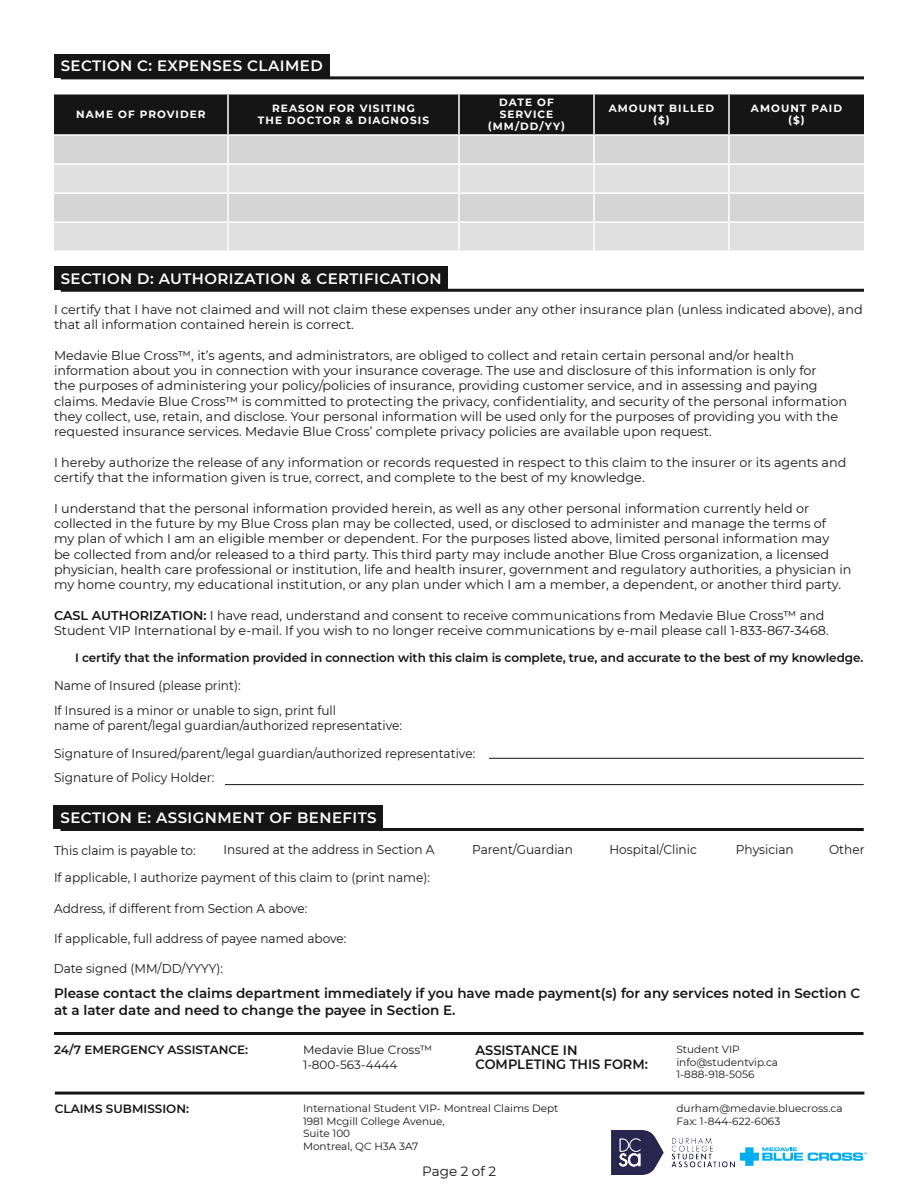
<style>
.page{position:relative;width:918px;height:1188px;background:#fff}
.page>*{position:absolute;margin:0;border:0;box-sizing:border-box;transform-origin:0 0}
.t1{font:600 15px "Montserrat";letter-spacing:.03em;color:#fff}
.t2{font:600 13.5px/16.2px "Montserrat";color:#151515}
.t3{font:600 13.5px/13.5px "Montserrat";color:#151515;scale:.96 1}
.t4{font:13.5px "Montserrat";color:#151515}
.t5{font:12.75px/15.3px "Montserrat";color:#151515}
.t6{font:12.75px/25.5px "Montserrat";color:#151515;scale:.95 1}
.t7{font:600 12px "Montserrat";letter-spacing:-.005em;color:#151515}
.t8{font:12px/14.4px "Montserrat";color:#151515}
.t9{font:10.5px/12.6px "Montserrat";color:#151515}
.t10{font:700 10.5px/12px "Montserrat";letter-spacing:.1em;color:#fff;text-align:center}
.s1{font-weight:600}
</style>
<div class="page">
<div style="left:54px;top:54px;width:275px;height:24px;background:#151515"></div>
<hr style="left:61px;top:76px;width:803px;height:3px;background:#151515">
<div style="left:54px;top:94px;width:810px;height:40px;background:#151515"></div>
<div style="left:54px;top:136px;width:810px;height:27px;background:#d6d5d5"></div>
<svg style="left:54px;top:165px;width:810px;height:85px;background:#dddcdc"></svg>
<hr style="left:227px;top:136px;width:2px;height:27px;background:#fff">
<hr style="left:458px;top:136px;width:2px;height:27px;background:#fff">
<hr style="left:593px;top:136px;width:2px;height:27px;background:#fff">
<hr style="left:728px;top:136px;width:2px;height:27px;background:#fff">
<hr style="left:227px;top:165px;width:2px;height:27px;background:#fff">
<hr style="left:458px;top:165px;width:2px;height:27px;background:#fff">
<hr style="left:593px;top:165px;width:2px;height:27px;background:#fff">
<hr style="left:728px;top:165px;width:2px;height:27px;background:#fff">
<hr style="left:54px;top:192px;width:174px;height:2px;background:#fff">
<hr style="left:228px;top:192px;width:231px;height:2px;background:#fff">
<hr style="left:227px;top:194px;width:2px;height:27px;background:#fff">
<hr style="left:459px;top:192px;width:135px;height:2px;background:#fff">
<hr style="left:458px;top:194px;width:2px;height:27px;background:#fff">
<hr style="left:594px;top:192px;width:135px;height:2px;background:#fff">
<hr style="left:593px;top:194px;width:2px;height:27px;background:#fff">
<hr style="left:729px;top:192px;width:135px;height:2px;background:#fff">
<hr style="left:728px;top:194px;width:2px;height:27px;background:#fff">
<hr style="left:54px;top:221px;width:174px;height:2px;background:#fff">
<hr style="left:228px;top:221px;width:231px;height:2px;background:#fff">
<hr style="left:227px;top:223px;width:2px;height:27px;background:#fff">
<hr style="left:459px;top:221px;width:135px;height:2px;background:#fff">
<hr style="left:458px;top:223px;width:2px;height:27px;background:#fff">
<hr style="left:594px;top:221px;width:135px;height:2px;background:#fff">
<hr style="left:593px;top:223px;width:2px;height:27px;background:#fff">
<hr style="left:729px;top:221px;width:135px;height:2px;background:#fff">
<hr style="left:728px;top:223px;width:2px;height:27px;background:#fff">
<hr style="left:227px;top:94px;width:2px;height:40px;background:#fff">
<hr style="left:458px;top:94px;width:2px;height:40px;background:#fff">
<hr style="left:593px;top:94px;width:2px;height:40px;background:#fff">
<hr style="left:728px;top:94px;width:2px;height:40px;background:#fff">
<div style="left:54px;top:266px;width:394px;height:24px;background:#151515"></div>
<hr style="left:61px;top:289px;width:803px;height:3px;background:#151515">
<hr style="left:489px;top:758px;width:375px;height:1px;background:#151515">
<hr style="left:225px;top:784px;width:639px;height:1px;background:#151515">
<div style="left:54px;top:806px;width:329px;height:23px;background:#151515"></div>
<hr style="left:60px;top:828px;width:804px;height:3px;background:#151515">
<hr style="left:54px;top:1032px;width:810px;height:3px;background:#151515">
<hr style="left:55px;top:1092px;width:809px;height:3px;background:#151515">
<svg style="left:740px;top:1147px;width:127px;height:19px"></svg>
<img style="left:612px;top:1131px;width:122px;height:44px">
<p class="t1" style="left:61px;top:55px;width:263px">SECTION C: EXPENSES CLAIMED</p>
<p class="t10" style="left:76px;top:108px;width:131px">NAME OF PROVIDER</p>
<p class="t10" style="left:258px;top:102px;width:173px">REASON FOR VISITING<br>THE DOCTOR &amp; DIAGNOSIS</p>
<p class="t10" style="left:488px;top:96px;width:79px">DATE OF<br>SERVICE (MM/DD/YY)</p>
<p class="t10" style="left:609px;top:102px;width:107px">AMOUNT BILLED ($)</p>
<p class="t10" style="left:751px;top:102px;width:93px">AMOUNT PAID ($)</p>
<p class="t1" style="left:61px;top:268px;width:382px">SECTION D: AUTHORIZATION &amp; CERTIFICATION</p>
<p class="t5" style="left:54px;top:301px;width:810px">I certify that I have not claimed and will not claim these expenses under any other insurance plan (unless indicated above), and that all information contained herein is correct.</p>
<p class="t5" style="left:54px;top:347px;width:795px">Medavie Blue Cross™, it’s agents, and administrators, are obliged to collect and retain certain personal and/or health information about you in connection with your insurance coverage. The use and disclosure of this information is only for<br>the purposes of administering your policy/policies of insurance, providing customer service, and in assessing and paying claims. Medavie Blue Cross™ is committed to protecting the privacy, confidentiality, and security of the personal information they collect, use, retain, and disclose. Your personal information will be used only for the purposes of providing you with the requested insurance services. Medavie Blue Cross’ complete privacy policies are available upon request.</p>
<p class="t5" style="left:54px;top:454px;width:794px">I hereby authorize the release of any information or records requested in respect to this claim to the insurer or its agents and certify that the information given is true, correct, and complete to the best of my knowledge.</p>
<p class="t5" style="left:54px;top:500px;width:799px">I understand that the personal information provided herein, as well as any other personal information currently held or collected in the future by my Blue Cross plan may be collected, used, or disclosed to administer and manage the terms of<br>my plan of which I am an eligible member or dependent. For the purposes listed above, limited personal information may<br>be collected from and/or released to a third party. This third party may include another Blue Cross organization, a licensed physician, health care professional or institution, life and health insurer, government and regulatory authorities, a physician in my home country, my educational institution, or any plan under which I am a member, a dependent, or another third party.</p>
<p class="t5" style="left:54px;top:607px;width:776px"><span class="s1">CASL AUTHORIZATION:</span> I have read, understand and consent to receive communications from Medavie Blue Cross™ and<br>Student VIP International by e-mail. If you wish to no longer receive communications by e-mail please call 1-833-867-3468.</p>
<p class="t7" style="left:75px;top:649px;width:790px">I certify that the information provided in connection with this claim is complete, true, and accurate to the best of my knowledge.</p>
<p class="t6" style="left:54px;top:672px;width:299px">Name of Insured (please print):<br>If Insured is a minor or unable to sign, print full</p>
<p class="t6" style="left:54px;top:712px;width:445px;line-height:27.3px">name of parent/legal guardian/authorized representative:<br>Signature of Insured/parent/legal guardian/authorized representative:</p>
<p class="t6" style="left:54px;top:764px;width:170px">Signature of Policy Holder:</p>
<p class="t1" style="left:60px;top:807px;width:318px">SECTION E: ASSIGNMENT OF BENEFITS</p>
<p class="t6" style="left:54px;top:837px;width:151px">This claim is payable to:</p>
<p class="t6" style="left:224px;top:836px;width:224px">Insured at the address in Section A</p>
<p class="t6" style="left:472px;top:836px;width:108px">Parent/Guardian</p>
<p class="t6" style="left:609px;top:836px;width:94px">Hospital/Clinic</p>
<p class="t6" style="left:736px;top:836px;width:62px">Physician</p>
<p class="t6" style="left:829px;top:836px;width:39px">Other</p>
<p class="t6" style="left:54px;top:865px;width:397px">If applicable, I authorize payment of this claim to (print name):</p>
<p class="t6" style="left:54px;top:895px;width:268px">Address, if different from Section A above:</p>
<p class="t6" style="left:54px;top:925px;width:309px">If applicable, full address of payee named above:</p>
<p class="t6" style="left:54px;top:956px;width:180px">Date signed (MM/DD/YYYY):</p>
<p class="t2" style="left:54px;top:985px;width:808px">Please contact the claims department immediately if you have made payment(s) for any services noted in Section C at a later date and need to change the payee in Section E.</p>
<p class="t7" style="left:54px;top:1041px;width:196px">24/7 EMERGENCY ASSISTANCE:</p>
<p class="t8" style="left:303px;top:1042px;width:131px">Medavie Blue Cross™<br>1-800-563-4444</p>
<p class="t9" style="left:303px;top:1102px;width:257px">International Student VIP- Montreal Claims Dept<br>1981 Mcgill College Avenue,<br>Suite 100<br>Montreal, QC H3A 3A7</p>
<p class="t9" style="left:676px;top:1102px;width:168px">durham@medavie.bluecross.ca<br>Fax: 1-844-622-6063</p>
<p class="t3" style="left:476px;top:1043px;width:181px">ASSISTANCE IN<br>COMPLETING THIS FORM:</p>
<p class="t9" style="left:677px;top:1043px;width:103px">Student VIP info@studentvip.ca<br>1-888-918-5056</p>
<p class="t7" style="left:55px;top:1100px;width:136px">CLAIMS SUBMISSION:</p>
<p class="t4" style="left:422px;top:1162px;width:76px">Page 2 of 2</p>
</div>
